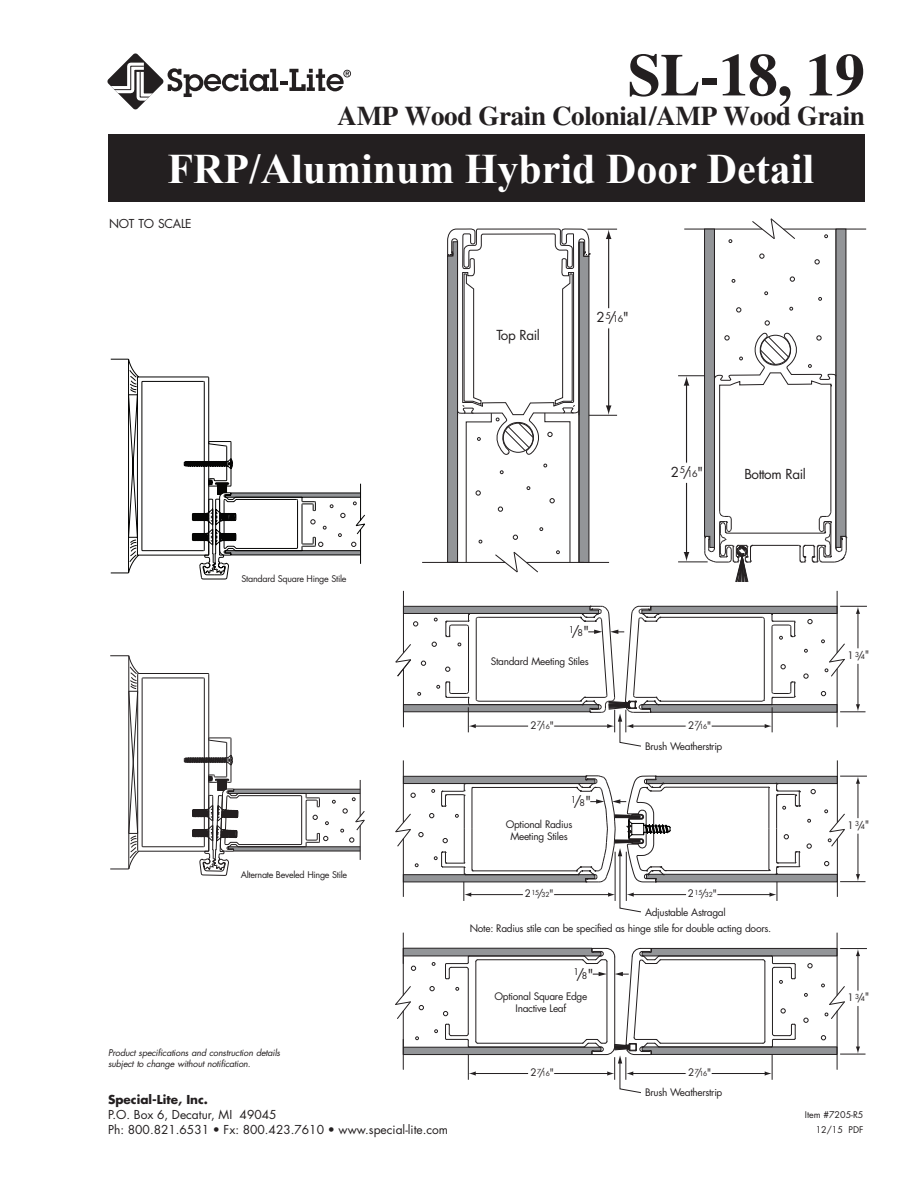
<style>
.page{position:relative;width:918px;height:1188px;background:#fff}
.page>*{position:absolute;margin:0;border:0;box-sizing:border-box;transform-origin:0 0}
.t1{font:700 60px "Times";color:#231f20}
.t2{font:700 42px "Times New Roman";color:#fff}
.t3{font:700 27px "Times";letter-spacing:-.015em;color:#231f20}
.t4{font:13.5px "Futura";letter-spacing:-.03em;color:#231f20}
.t5{font:12px/15px "Futura";color:#231f20}
.t6{font:700 12px "Futura";color:#231f20}
.t7{font:12px "Futura";letter-spacing:-.02em;color:#231f20}
.t8{font:10.05px/12.1px "Futura";letter-spacing:-.03em;color:#231f20;text-align:center}
.t9{font:italic 9px/10.8px "Futura";letter-spacing:-.02em;color:#231f20}
.t10{font:9px "Futura";letter-spacing:-.03em;color:#231f20}
.t11{font:9px/15px "Futura";color:#231f20;text-align:right}
.t12{font:6.75px "Futura";letter-spacing:-.03em;color:#231f20}
.s1{font-size:6.75px}
</style>
<div class="page">
<hr style="left:138px;top:851px;width:70px;height:1px;background:#231f20">
<hr style="left:138px;top:673px;width:70px;height:1px;background:#231f20">
<hr style="left:143px;top:847px;width:61px;height:1px;background:#231f20">
<hr style="left:143px;top:678px;width:61px;height:1px;background:#231f20">
<svg style="left:208px;top:737px;width:23px;height:6px"></svg>
<hr style="left:231px;top:738px;width:1px;height:44px;background:#231f20">
<hr style="left:226px;top:743px;width:1px;height:33px;background:#231f20">
<svg style="left:184px;top:755px;width:49px;height:11px"></svg>
<hr style="left:204px;top:679px;width:1px;height:167px;background:#231f20">
<hr style="left:209px;top:674px;width:1px;height:176px;background:#231f20">
<svg style="left:110px;top:655px;width:33px;height:215px"></svg>
<hr style="left:684px;top:229px;width:78px;height:1px;background:#231f20">
<hr style="left:783px;top:229px;width:83px;height:1px;background:#231f20">
<hr style="left:678px;top:561px;width:30px;height:1px;background:#231f20">
<hr style="left:678px;top:375px;width:34px;height:1px;background:#231f20">
<hr style="left:686px;top:384px;width:1px;height:170px;background:#231f20">
<svg style="left:684px;top:376px;width:5px;height:10px"></svg>
<svg style="left:684px;top:552px;width:5px;height:10px"></svg>
<div style="left:683px;top:463px;width:9px;height:19px;background:#fff"></div>
<hr style="left:422px;top:562px;width:83px;height:1px;background:#231f20">
<svg style="left:447px;top:228px;width:170px;height:345px"></svg>
<svg style="left:704px;top:218px;width:143px;height:364px"></svg>
<svg style="left:110px;top:359px;width:255px;height:220px"></svg>
<svg style="left:192px;top:775px;width:173px;height:101px"></svg>
<div style="left:108px;top:135px;width:756px;height:67px;background:#231f20"></div>
<svg style="left:107px;top:53px;width:244px;height:57px"></svg>
<hr style="left:403px;top:591px;width:1px;height:62px;background:#231f20">
<hr style="left:837px;top:591px;width:1px;height:62px;background:#231f20">
<hr style="left:403px;top:933px;width:1px;height:62px;background:#231f20">
<hr style="left:837px;top:933px;width:1px;height:62px;background:#231f20">
<hr style="left:403px;top:760px;width:1px;height:63px;background:#231f20">
<hr style="left:837px;top:760px;width:1px;height:63px;background:#231f20">
<svg style="left:395px;top:606px;width:472px;height:141px"></svg>
<svg style="left:395px;top:948px;width:472px;height:146px"></svg>
<svg style="left:395px;top:775px;width:472px;height:138px"></svg>
<h1 class="t1" style="left:628px;top:39px;width:239px">SL-18, 19</h1>
<h3 class="t3" style="left:338px;top:100px;width:529px">AMP Wood Grain Colonial/AMP Wood Grain</h3>
<h2 class="t2" style="left:167px;top:144px;width:648px">FRP/Aluminum Hybrid Door Detail</h2>
<p class="t7" style="left:109px;top:216px;width:84px">NOT TO SCALE</p>
<p class="t10" style="left:242px;top:573px;width:107px">Standard Square Hinge Stile</p>
<p class="t10" style="left:241px;top:869px;width:108px">Alternate Beveled Hinge Stile</p>
<h3 class="t4" style="left:496px;top:327px;width:45px">Top Rail</h3>
<h3 class="t4" style="left:597px;top:308px;width:34px">2/"</h3>
<p class="t10" style="left:606px;top:313px;width:19px">5 16</p>
<h3 class="t4" style="left:671px;top:463px;width:34px">2/"</h3>
<p class="t10" style="left:680px;top:468px;width:19px">516</p>
<h3 class="t4" style="left:744px;top:466px;width:63px">Bottom Rail</h3>
<h3 class="t4" style="left:572px;top:623px;width:19px">/ "</h3>
<p class="t10" style="left:569px;top:626px;width:16px">1 8</p>
<p class="t8" style="left:491px;top:655px;width:99px">Standard Meeting Stiles</p>
<p class="t8" style="left:531px;top:719px;width:25px">2/ "</p>
<p class="t12" style="left:699px;top:722px;width:9px">16</p>
<p class="t8" style="left:688px;top:719px;width:25px">2/ "</p>
<p class="t12" style="left:537px;top:722px;width:14px">716</p>
<p class="t12" style="left:695px;top:720px;width:6px">7</p>
<h3 class="t4" style="left:574px;top:793px;width:19px">/ "</h3>
<p class="t10" style="left:571px;top:796px;width:16px">1 8</p>
<p class="t8" style="left:506px;top:819px;width:68px">Optional Radius<br>Meeting Stiles</p>
<p class="t8" style="left:645px;top:740px;width:79px">Brush Weatherstrip</p>
<p class="t8" style="left:525px;top:888px;width:31px">2/"</p>
<p class="t12" style="left:531px;top:889px;width:20px">15 32</p>
<p class="t8" style="left:688px;top:888px;width:31px">2/"</p>
<p class="t12" style="left:695px;top:889px;width:20px">15 32</p>
<p class="t8" style="left:470px;top:922px;width:303px">Note: Radius stile can be specified as hinge stile for double acting doors.</p>
<p class="t8" style="left:645px;top:906px;width:82px">Adjustable Astragal</p>
<h3 class="t4" style="left:576px;top:965px;width:19px">/ "</h3>
<p class="t10" style="left:573px;top:968px;width:16px">1 8</p>
<p class="t8" style="left:848px;top:649px;width:23px">1 <sup>3</sup>/<span class="s1">4</span>"</p>
<p class="t8" style="left:848px;top:819px;width:23px">1 <sup>3</sup>/<span class="s1">4</span>"</p>
<p class="t8" style="left:494px;top:990px;width:94px">Optional Square Edge</p>
<p class="t8" style="left:848px;top:992px;width:23px">1 <sup>3</sup>/<span class="s1">4</span>"</p>
<p class="t8" style="left:516px;top:1002px;width:52px">Inactive Leaf</p>
<p class="t9" style="left:108px;top:1047px;width:174px">Product specifications and construction details subject to change without notification.</p>
<p class="t6" style="left:108px;top:1091px;width:101px">Special-Lite, Inc.</p>
<p class="t5" style="left:108px;top:1107px;width:342px">P.O. Box 6, Decatur, MI 49045<br>Ph: 800.821.6531 • Fx: 800.423.7610 • www.special-lite.com</p>
<p class="t11" style="left:805px;top:1108px;width:60px">Item #7205-R5<br>12/15 PDF</p>
<p class="t8" style="left:531px;top:1067px;width:25px">2/ "</p>
<p class="t12" style="left:699px;top:1070px;width:9px">16</p>
<p class="t8" style="left:688px;top:1067px;width:25px">2/ "</p>
<p class="t12" style="left:537px;top:1070px;width:14px">716</p>
<p class="t12" style="left:695px;top:1067px;width:6px">7</p>
<p class="t8" style="left:645px;top:1087px;width:79px">Brush Weatherstrip</p>
</div>
